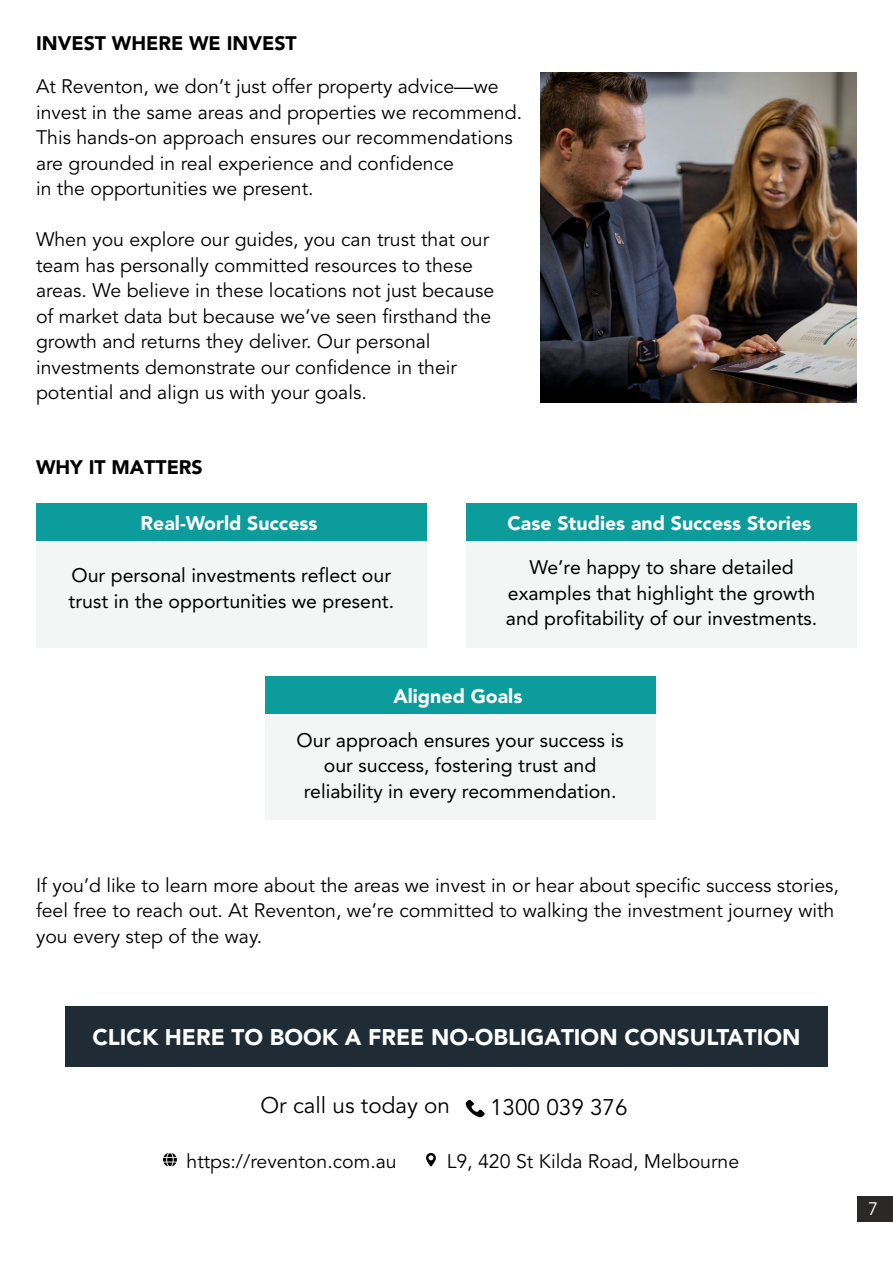
<style>
.page{position:relative;width:893px;height:1263px;background:#fff}
.page>*{position:absolute;margin:0;border:0;box-sizing:border-box;transform-origin:0 0}
.t1{font:900 22.5px "Avenir";color:#fff}
.t2{font:22.5px "Avenir";color:#000}
.t3{font:19.5px/25.5px "Avenir";color:#000}
.t4{font:19.5px/25.5px "Avenir";color:#000;text-align:center}
.t5{font:900 19.5px "Avenir";color:#fff}
.t6{font:900 19.5px "Avenir";color:#000}
.t7{font:18px "Avenir";color:#fff}
</style>
<div class="page">
<div style="left:858px;top:1196px;width:35px;height:25px;background:#2a2928"></div>
<img style="left:540px;top:72px;width:317px;height:330px">
<div style="left:65px;top:1006px;width:763px;height:61px;background:#1f2c36"></div>
<div style="left:36px;top:503px;width:391px;height:144px;background:#f4f5f5"></div>
<div style="left:466px;top:503px;width:391px;height:144px;background:#f4f5f5"></div>
<div style="left:265px;top:676px;width:390px;height:144px;background:#f4f5f5"></div>
<div style="left:36px;top:503px;width:391px;height:38px;background:#0c9c9c"></div>
<div style="left:466px;top:503px;width:391px;height:38px;background:#0c9c9c"></div>
<div style="left:265px;top:676px;width:390px;height:37px;background:#0c9c9c"></div>
<svg style="left:163px;top:1153px;width:14px;height:13px"></svg>
<svg style="left:426px;top:1153px;width:10px;height:13px"></svg>
<svg style="left:465px;top:1100px;width:20px;height:18px"></svg>
<p class="t6" style="left:36px;top:29px;width:262px">INVEST WHERE WE INVEST</p>
<p class="t3" style="left:36px;top:75px;width:488px">At Reventon, we don’t just offer property advice—we invest in the same areas and properties we recommend.<br>This hands-on approach ensures our recommendations are grounded in real experience and confidence<br>in the opportunities we present.</p>
<p class="t3" style="left:36px;top:228px;width:460px">When you explore our guides, you can trust that our team has personally committed resources to these areas. We believe in these locations not just because of market data but because we’ve seen firsthand the growth and returns they deliver. Our personal investments demonstrate our confidence in their potential and align us with your goals.</p>
<p class="t6" style="left:36px;top:453px;width:168px">WHY IT MATTERS</p>
<p class="t5" style="left:141px;top:509px;width:178px">Real-World Success</p>
<p class="t5" style="left:508px;top:509px;width:305px">Case Studies and Success Stories</p>
<p class="t4" style="left:69px;top:563px;width:327px;text-align:left">Our personal investments reflect our trust in the opportunities we present.</p>
<p class="t4" style="left:506px;top:555px;width:313px">We’re happy to share detailed examples that highlight the growth and profitability of our investments.</p>
<p class="t5" style="left:393px;top:681px;width:130px">Aligned Goals</p>
<p class="t4" style="left:297px;top:728px;width:329px">Our approach ensures your success is our success, fostering trust and reliability in every recommendation.</p>
<p class="t3" style="left:36px;top:873px;width:804px">If you’d like to learn more about the areas we invest in or hear about specific success stories, feel free to reach out. At Reventon, we’re committed to walking the investment journey with you every step of the way.</p>
<p class="t1" style="left:92px;top:1021px;width:710px">CLICK HERE TO BOOK A FREE NO-OBLIGATION CONSULTATION</p>
<p class="t2" style="left:260px;top:1088px;width:191px">Or call us today on</p>
<p class="t2" style="left:490px;top:1090px;width:139px">1300 039 376</p>
<p class="t3" style="left:187px;top:1149px;width:212px">https://reventon.com.au</p>
<p class="t3" style="left:447px;top:1149px;width:294px">L9, 420 St Kilda Road, Melbourne</p>
<p class="t7" style="left:868px;top:1195px;width:12px">7</p>
</div>
